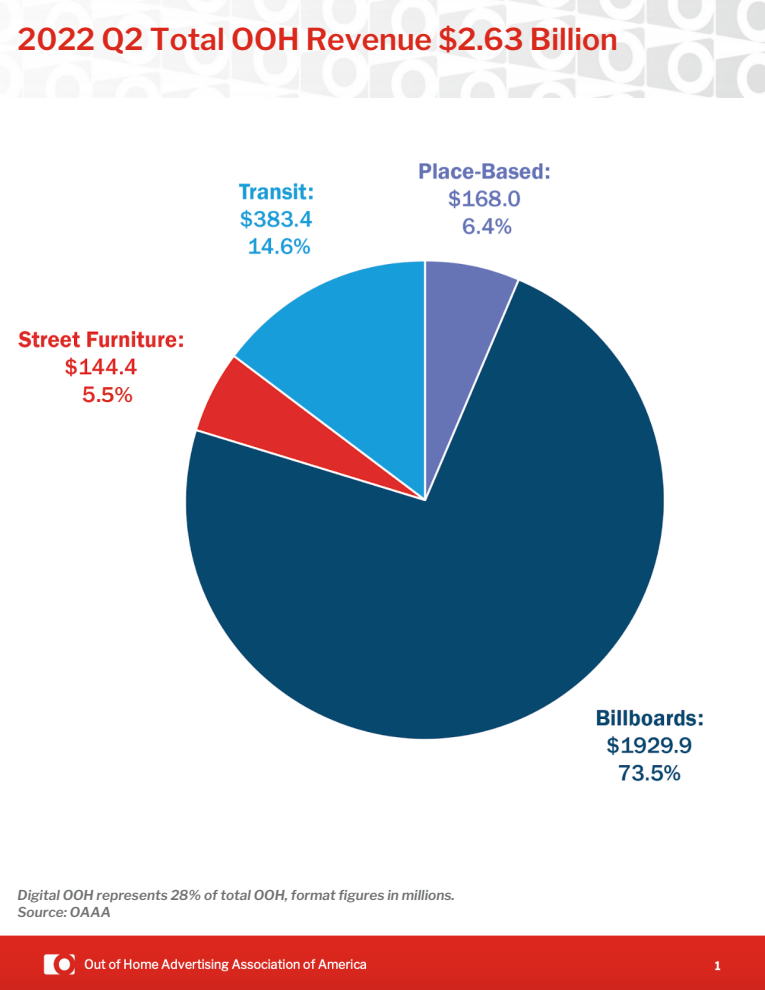
<style>
.page{position:relative;width:765px;height:990px;background:#fff}
.page>*{position:absolute;margin:0;border:0;box-sizing:border-box;transform-origin:0 0}
.t1{font:600 30px "Libre Franklin";color:#da291c}
.t2{font:600 20px "Libre Franklin";color:#da291c}
.t3{font:italic 600 13.6px/16.8px "Libre Franklin";color:#707372}
</style>
<div class="page">
<img style="left:181px;top:0;width:584px;height:98px">
<img style="left:0;top:935px;width:765px;height:55px">
<img style="left:18px;top:163px;width:685px;height:619px">
<div style="left:95px;top:381px;width:39px;height:23px;background:#fff"></div>
<h1 class="t1" style="left:18px;top:21px;width:602px">2022 Q2 Total OOH Revenue $2.63 Billion</h1>
<h2 class="t2" style="left:96px;top:382px;width:38px">.5%</h2>
<p class="t3" style="left:18px;top:887px;width:439px">Digital OOH represents 28% of total OOH, format figures in millions.<br>Source: OAAA</p>
</div>
